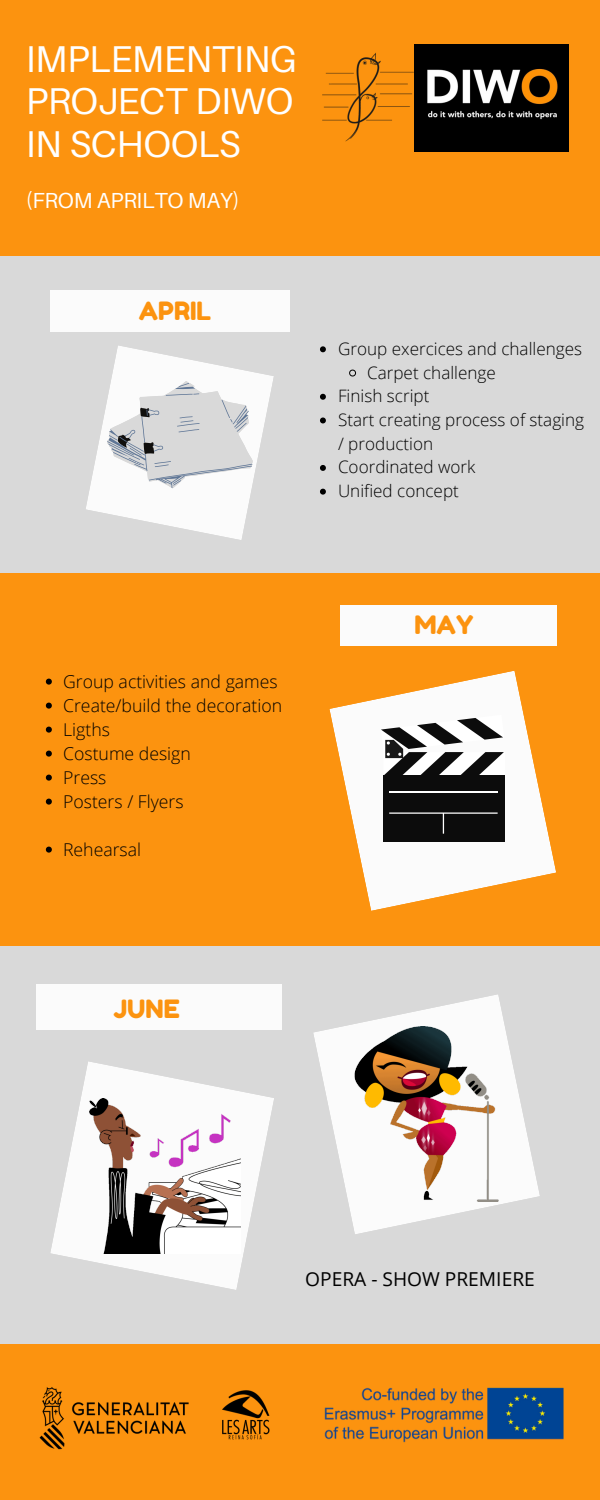
<style>
.page{position:relative;width:600px;height:1500px;background:#fc930f}
.page>*{position:absolute;margin:0;border:0;box-sizing:border-box;transform-origin:0 0}
.t1{font:37.3px/42px "Aileron";letter-spacing:-.01em;color:#fff;text-align:justify}
.t2{font:25.4px "Fredoka One";color:#fc930f}
.t3{font:25.2px "Fredoka One";color:#fc930f}
.t4{font:21.8px "Aileron";letter-spacing:-.01em;color:#fff}
.t5{font:19.2px "Open Sans";color:#000}
.t6{font:300 17.7px/24px "Open Sans";color:#000}
.t7{font:300 17.1px "Open Sans";color:#000}
</style>
<div class="page">
<div style="left:0;top:946px;width:600px;height:398px;background:#d9d9d9"></div>
<div style="left:0;top:256px;width:600px;height:317px;background:#d9d9d9"></div>
<svg style="left:50px;top:1061px;width:224px;height:229px"></svg>
<svg style="left:329px;top:671px;width:227px;height:240px;fill:#fbfbfb"></svg>
<svg style="left:86px;top:346px;width:188px;height:194px;fill:#fbfbfb"></svg>
<div style="left:37px;top:984px;width:245px;height:46px;background:#fbfbfb"></div>
<div style="left:340px;top:605px;width:217px;height:40px;background:#fbfbfb"></div>
<div style="left:50px;top:290px;width:240px;height:42px;background:#fbfbfb"></div>
<img style="left:414px;top:44px;width:154px;height:107px">
<img style="left:322px;top:52px;width:92px;height:90px">
<img style="left:39px;top:1387px;width:231px;height:63px">
<img style="left:324px;top:1387px;width:240px;height:56px">
<img style="left:90px;top:1099px;width:150px;height:154px">
<svg style="left:313px;top:994px;width:227px;height:240px"></svg>
<img style="left:354px;top:1027px;width:145px;height:175px">
<svg style="left:107px;top:381px;width:146px;height:107px"></svg>
<div style="left:383px;top:775px;width:122px;height:66px;background:#0c0c0c"></div>
<hr style="left:389px;top:792px;width:109px;height:1px;background:#fff">
<svg style="left:389px;top:812px;width:109px;height:22px"></svg>
<svg style="left:381px;top:715px;width:124px;height:60px;background:#a3a3a3"></svg>
<svg style="left:320px;top:346px;width:6px;height:6px"></svg>
<svg style="left:349px;top:369px;width:7px;height:8px"></svg>
<svg style="left:320px;top:394px;width:6px;height:6px"></svg>
<svg style="left:320px;top:418px;width:6px;height:5px"></svg>
<svg style="left:320px;top:465px;width:6px;height:6px"></svg>
<svg style="left:320px;top:489px;width:6px;height:6px"></svg>
<svg style="left:46px;top:679px;width:6px;height:6px"></svg>
<svg style="left:46px;top:703px;width:6px;height:6px"></svg>
<svg style="left:46px;top:727px;width:6px;height:6px"></svg>
<svg style="left:46px;top:751px;width:6px;height:6px"></svg>
<svg style="left:46px;top:775px;width:6px;height:6px"></svg>
<svg style="left:46px;top:799px;width:6px;height:6px"></svg>
<svg style="left:46px;top:847px;width:6px;height:6px"></svg>
<h1 class="t1" style="left:26px;top:38px;width:272px">IMPLEMENTING PROJECT DIWO IN SCHOOLS</h1>
<p class="t4" style="left:26px;top:187px;width:215px">(FROM APRILTO MAY)</p>
<h3 class="t3" style="left:139px;top:296px;width:74px">APRIL</h3>
<p class="t7" style="left:338px;top:337px;width:246px">Group exercices and challenges</p>
<p class="t7" style="left:367px;top:360px;width:130px">Carpet challenge</p>
<p class="t7" style="left:338px;top:384px;width:93px">Finish script</p>
<p class="t7" style="left:338px;top:408px;width:248px">Start creating process of staging</p>
<p class="t7" style="left:338px;top:431px;width:97px">/ production</p>
<p class="t7" style="left:338px;top:455px;width:139px">Coordinated work</p>
<p class="t7" style="left:338px;top:479px;width:122px">Unified concept</p>
<p class="t6" style="left:63px;top:669px;width:220px">Group activities and games<br>Create/build the decoration<br>Ligths<br>Costume design<br>Press<br>Posters / Flyers</p>
<p class="t6" style="left:63px;top:837px;width:80px">Rehearsal</p>
<h2 class="t2" style="left:414px;top:609px;width:61px">MAY</h2>
<h3 class="t3" style="left:113px;top:994px;width:68px">JUNE</h3>
<p class="t5" style="left:305px;top:1266px;width:231px">OPERA - SHOW PREMIERE</p>
</div>
